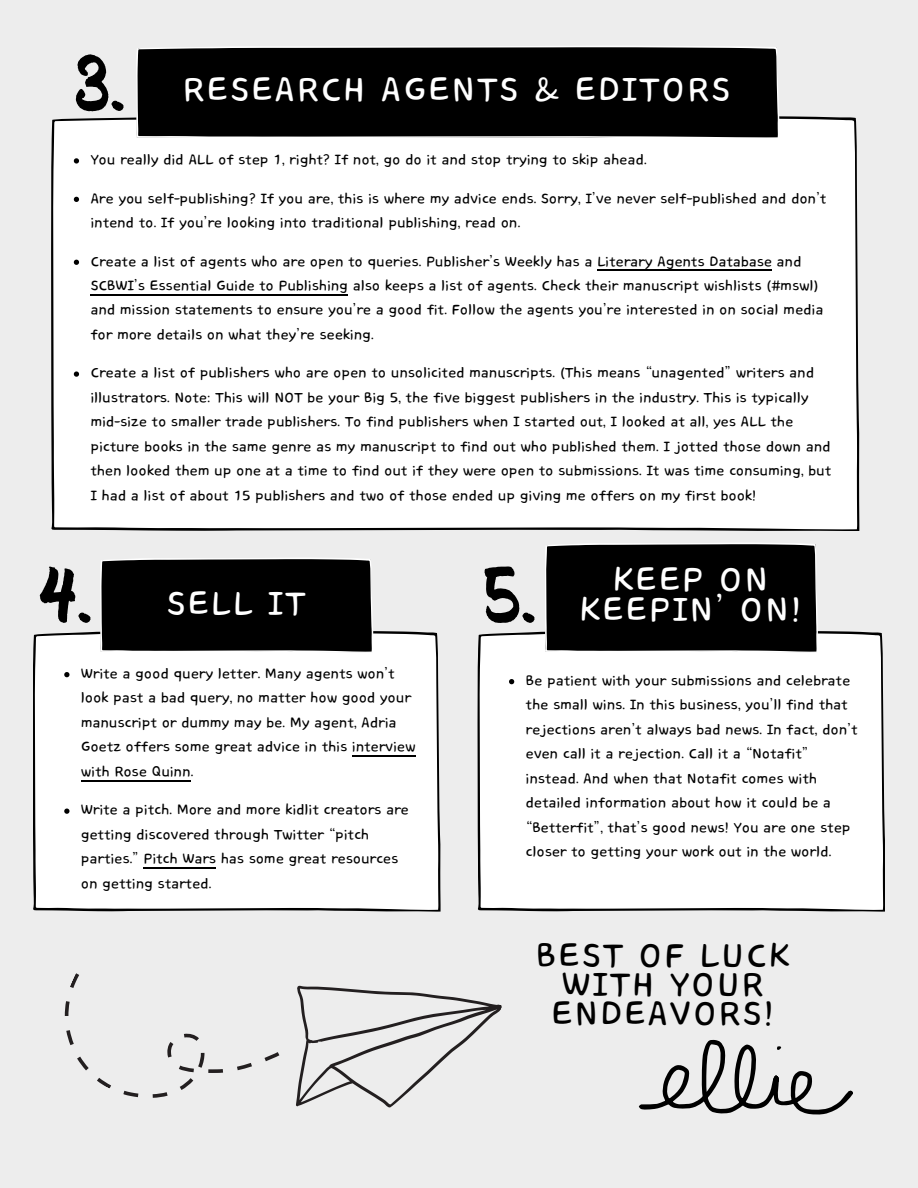
<style>
.page{position:relative;width:918px;height:1188px;background:#ededed}
.page>*{position:absolute;margin:0;border:0;box-sizing:border-box;transform-origin:0 0}
.t1{font:77.1px "Bosk";color:#000}
.t2{font:43.05px "Core Bandi Face";color:#fff}
.t3{font:43.05px "Core Bandi Face";color:#000}
.t4{font:18px/24.5px "Core Bandi Face";letter-spacing:-.045em;color:#000}
</style>
<div class="page">
<div style="left:51px;top:116px;width:808px;height:415px;background:#fff"></div>
<div style="left:136px;top:46px;width:643px;height:93px;background:#000"></div>
<div style="left:33px;top:631px;width:407px;height:281px;background:#fff"></div>
<div style="left:100px;top:558px;width:273px;height:95px;background:#000"></div>
<div style="left:478px;top:631px;width:407px;height:281px;background:#fff"></div>
<svg style="left:545px;top:543px;width:273px;height:110px;background:#0f0f0f"></svg>
<svg style="left:296px;top:985px;width:206px;height:123px"></svg>
<svg style="left:64px;top:973px;width:216px;height:125px"></svg>
<svg style="left:74px;top:158px;width:5px;height:6px"></svg>
<svg style="left:74px;top:197px;width:5px;height:5px"></svg>
<svg style="left:74px;top:260px;width:5px;height:5px"></svg>
<hr style="left:597px;top:269px;width:175px;height:2px;background:#000">
<hr style="left:90px;top:294px;width:258px;height:1px;background:#000">
<svg style="left:74px;top:371px;width:5px;height:6px"></svg>
<svg style="left:64px;top:672px;width:5px;height:5px"></svg>
<hr style="left:352px;top:755px;width:63px;height:2px;background:#000">
<hr style="left:81px;top:780px;width:110px;height:1px;background:#000">
<svg style="left:64px;top:809px;width:5px;height:5px"></svg>
<hr style="left:144px;top:867px;width:72px;height:2px;background:#000">
<svg style="left:509px;top:679px;width:5px;height:5px"></svg>
<svg style="left:641px;top:1040px;width:212px;height:75px"></svg>
<h1 class="t1" style="left:74px;top:53px;width:52px">3.</h1>
<p class="t2" style="left:182px;top:67px;width:551px">RESEARCH AGENTS &amp; EDITORS</p>
<h1 class="t4" style="left:90px;top:148px;width:558px">You really did ALL of step 1, right? If not, go do it and stop trying to skip ahead.</h1>
<h2 class="t4" style="left:90px;top:187px;width:738px">Are you self-publishing? If you are, this is where my advice ends. Sorry, I’ve never self-published and don’t intend to. If you’re looking into traditional publishing, read on.</h2>
<p class="t4" style="left:90px;top:250px;width:735px">Create a list of agents who are open to queries. Publisher’s Weekly has a Literary Agents Database and SCBWI’s Essential Guide to Publishing also keeps a list of agents. Check their manuscript wishlists (#mswl) and mission statements to ensure you’re a good fit. Follow the agents you’re interested in on social media for more details on what they’re seeking.</p>
<p class="t4" style="left:90px;top:361px;width:743px">Create a list of publishers who are open to unsolicited manuscripts. (This means “unagented” writers and illustrators. Note: This will NOT be your Big 5, the five biggest publishers in the industry. This is typically mid-size to smaller trade publishers. To find publishers when I started out, I looked at all, yes ALL the picture books in the same genre as my manuscript to find out who published them. I jotted those down and then looked them up one at a time to find out if they were open to submissions. It was time consuming, but I had a list of about 15 publishers and two of those ended up giving me offers on my first book!</p>
<h2 class="t1" style="left:38px;top:565px;width:55px">4.</h2>
<h2 class="t2" style="left:166px;top:581px;width:143px">SELL IT</h2>
<p class="t4" style="left:81px;top:662px;width:337px">Write a good query letter. Many agents won’t look past a bad query, no matter how good your manuscript or dummy may be. My agent, Adria Goetz offers some great advice in this interview with Rose Quinn.</p>
<h1 class="t4" style="left:81px;top:798px;width:330px">Write a pitch. More and more kidlit creators are getting discovered through Twitter “pitch parties.” Pitch Wars has some great resources on getting started.</h1>
<p class="t1" style="left:483px;top:565px;width:55px">5.</p>
<p class="t2" style="left:612px;top:557px;width:159px">KEEP ON</p>
<p class="t2" style="left:579px;top:587px;width:226px">KEEPIN’ ON!</p>
<p class="t4" style="left:526px;top:669px;width:334px">Be patient with your submissions and celebrate the small wins. In this business, you’ll find that rejections aren’t always bad news. In fact, don’t even call it a rejection. Call it a “Notafit” instead. And when that Notafit comes with detailed information about how it could be a “Betterfit”, that’s good news! You are one step closer to getting your work out in the world.</p>
<p class="t3" style="left:535px;top:933px;width:257px">BEST OF LUCK</p>
<p class="t3" style="left:562px;top:962px;width:205px">WITH YOUR</p>
<p class="t3" style="left:551px;top:992px;width:226px">ENDEAVORS!</p>
</div>
